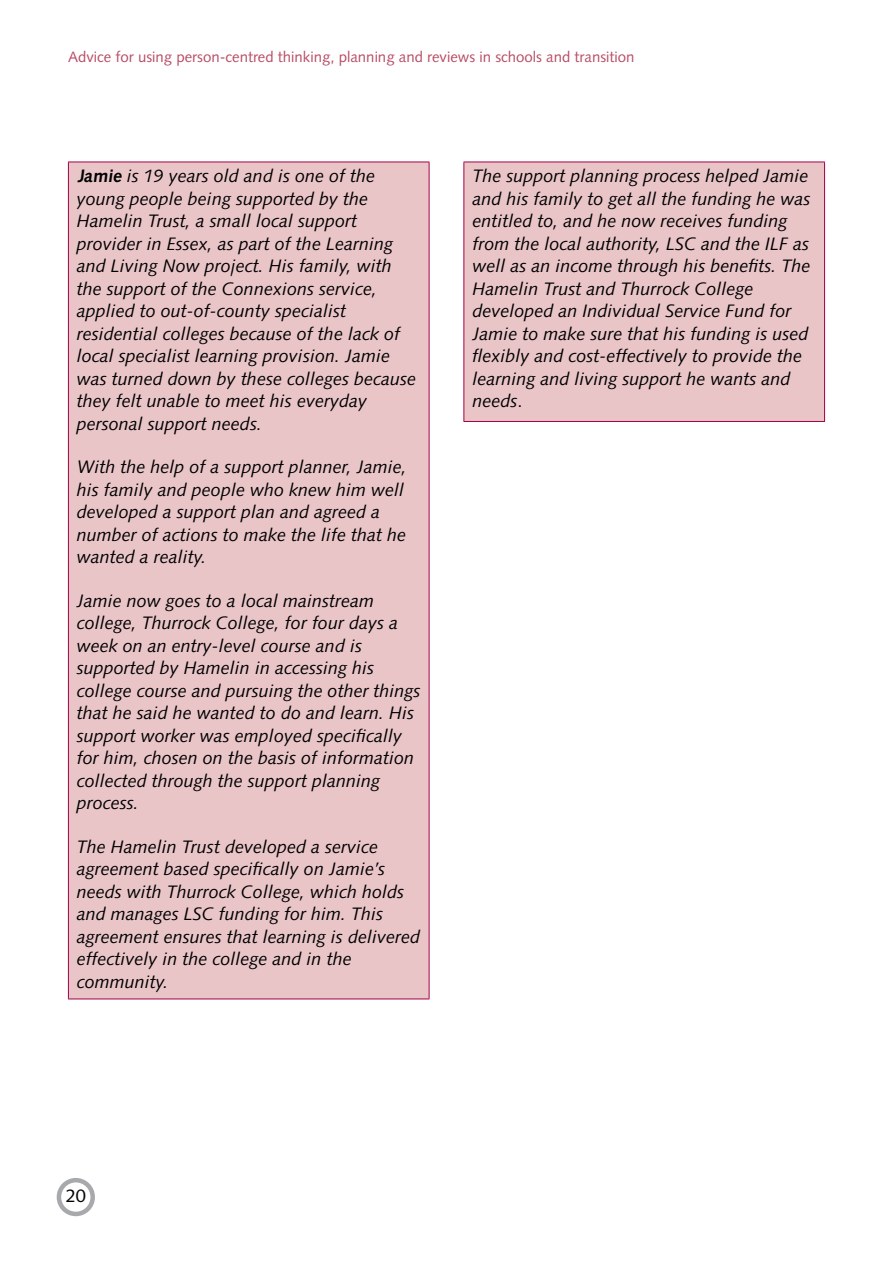
<style>
.page{position:relative;width:893px;height:1263px;background:#fff}
.page>*{position:absolute;margin:0;border:0;box-sizing:border-box;transform-origin:0 0}
.t1{font:18.15px "Syntax";color:#000}
.t2{font:italic 18px/22.5px "Syntax";color:#000}
.t3{font:15px "Syntax";color:#b84d67}
.s1{font-weight:700}
.s2{font-style:normal}
</style>
<div class="page">
<div style="left:57px;top:1178px;width:38px;height:38px;border:4px solid #a7a9ac;border-radius:50%"></div>
<div style="left:68px;top:162px;width:361px;height:837px;background:#e9c5c8"></div>
<div style="left:464px;top:162px;width:361px;height:259px;background:#e9c5c8"></div>
<hr style="left:68px;top:162px;width:361px;height:1px;background:#a30046">
<hr style="left:68px;top:162px;width:1px;height:836px;background:#a30046">
<hr style="left:429px;top:162px;width:1px;height:836px;background:#a30046">
<hr style="left:68px;top:998px;width:361px;height:1px;background:#a30046">
<hr style="left:463px;top:162px;width:362px;height:1px;background:#a30046">
<hr style="left:463px;top:162px;width:1px;height:259px;background:#a30046">
<hr style="left:824px;top:162px;width:1px;height:259px;background:#a30046">
<hr style="left:463px;top:421px;width:362px;height:1px;background:#a30046">
<p class="t3" style="left:68px;top:48px;width:568px">Advice for using person-centred thinking, planning and reviews in schools and transition</p>
<p class="t2" style="left:77px;top:165px;width:341px"><span class="s1">Jamie</span> is 19 years old and is one of the young people being supported by the Hamelin Trust, a small local support provider in Essex, as part of the Learning and Living Now project. His family, with the support of the Connexions service, applied to out-of-county specialist residential colleges because of the lack of local specialist learning provision. Jamie was turned down by these colleges because they felt unable to meet his everyday personal support needs.</p>
<p class="t2" style="left:77px;top:456px;width:331px">With the help of a support planner, Jamie, his family and people who knew him well developed a support plan and agreed a number of actions to make the life that he wanted a reality.</p>
<p class="t2" style="left:77px;top:589px;width:345px">Jamie now goes to a local mainstream college, Thurrock College, for four days a week on an entry-level course and is supported by Hamelin in accessing his college course and pursuing the other things that he said he wanted to do and learn. His support worker was employed specifically for him, chosen on the basis of information collected through the support planning process.</p>
<p class="t2" style="left:77px;top:835px;width:345px">The Hamelin Trust developed a service agreement based specifically on Jamie’s needs with Thurrock College, which holds and manages LSC funding for him. This agreement ensures that learning is delivered effectively in the college and in the community.</p>
<p class="t2" style="left:472px;top:165px;width:340px">The support planning process helped Jamie and his family to get all the funding he was entitled to, and he now receives funding from the local authority, LSC and the ILF as well as an income through his benefits. The Hamelin Trust and Thurrock College developed an Individual Service Fund for Jamie to make sure that his funding is used flexibly and cost-effectively to provide the learning and living support he wants and needs<span class="s2">.</span></p>
<p class="t1" style="left:66px;top:1185px;width:22px">20</p>
</div>
